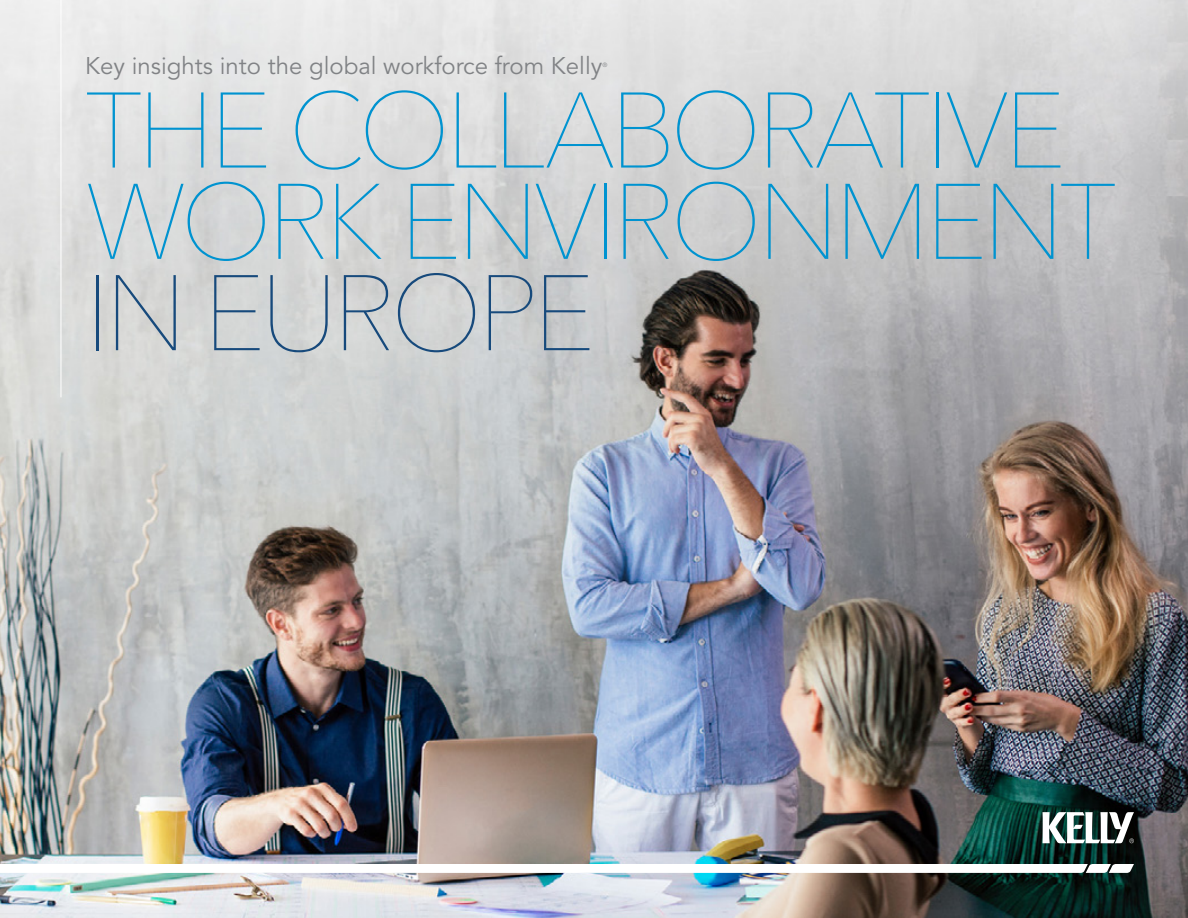
<style>
.page{position:relative;width:1188px;height:918px;background:#fff}
.page>*{position:absolute;margin:0;border:0;box-sizing:border-box;transform-origin:0 0}
.t1{font:200 106.05px/91.3px "Avenir Next";letter-spacing:-.05em;color:#0093d0}
.t2{font:200 106.05px "Avenir Next";letter-spacing:-.05em;color:#174a7c}
.t3{font:24px "Avenir LT Std";color:#808285}
.t4{font:6.15px "Avenir LT Std";color:#808285}
</style>
<div class="page">
<img style="left:0;top:0;width:1188px;height:918px">
<svg style="left:1042px;top:812px;width:92px;height:31px"></svg>
<svg style="left:0;top:864px;width:1134px;height:9px"></svg>
<hr style="left:60px;top:0;width:1px;height:397px;background:#fff">
<p class="t3" style="left:85px;top:52px;width:519px">Key insights into the global workforce from Kelly</p>
<p class="t4" style="left:602px;top:61px;width:6px">®</p>
<h1 class="t1" style="left:85px;top:78px;width:1033px">THE COLLABORATIVE<br>WORK ENVIRONMENT</h1>
<h1 class="t2" style="left:85px;top:224px;width:512px">IN EUROPE</h1>
</div>
